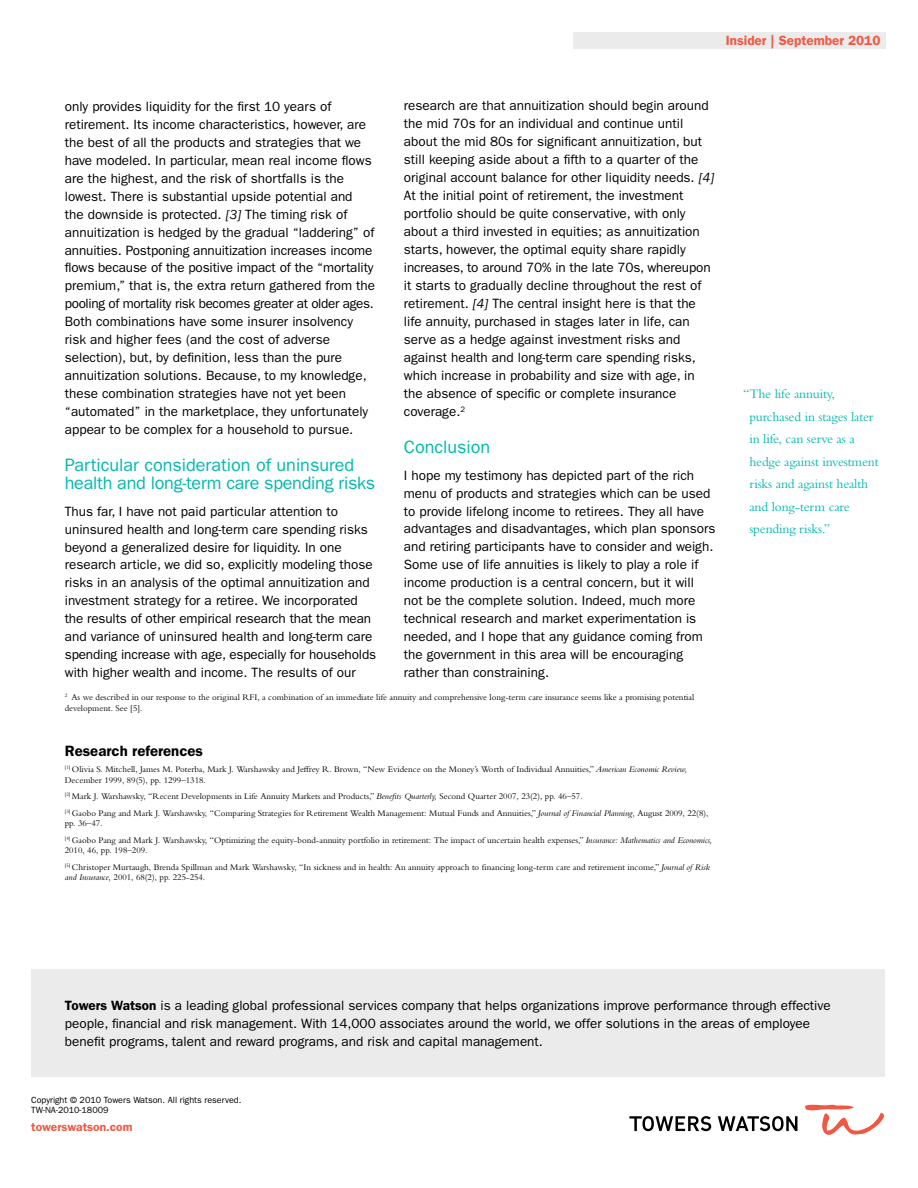
<style>
.page{position:relative;width:918px;height:1188px;background:#fff}
.page>*{position:absolute;margin:0;border:0;box-sizing:border-box;transform-origin:0 0}
.t1{font:18px/18px "ITC Franklin Gothic Std";color:#00b8ad}
.t2{font:600 15px "ITC Franklin Gothic Std";color:#000}
.t3{font:13.5px/18px "ITC Franklin Gothic Std";color:#000}
.t4{font:13.5px/22.5px "Bembo MT Pro";letter-spacing:-.01em;color:#00b8ad}
.t5{font:600 13.5px "ITC Franklin Gothic Std";color:#f15843}
.t6{font:600 12px "ITC Franklin Gothic Std";color:#f15843}
.t7{font:9px/16.5px "Bembo MT Pro";color:#000}
.t8{font:9px/10.5px "ITC Franklin Gothic Std";color:#000}
.s1{font-style:italic}
.s2{font-weight:600}
</style>
<div class="page">
<div style="left:573px;top:32px;width:313px;height:17px;background:#ebebec"></div>
<svg style="left:805px;top:1105px;width:79px;height:30px"></svg>
<svg style="left:629px;top:1116px;width:168px;height:15px"></svg>
<div style="left:31px;top:969px;width:853px;height:108px;background:#ebebec"></div>
<p class="t5" style="left:726px;top:33px;width:156px">Insider | September 2010</p>
<p class="t3" style="left:65px;top:97px;width:312px">only provides liquidity for the first 10 years of retirement. Its income characteristics, however, are the best of all the products and strategies that we have modeled. In particular, mean real income flows are the highest, and the risk of shortfalls is the lowest. There is substantial upside potential and<br>the downside is protected. <span class="s1">[3]</span> The timing risk of annuitization is hedged by the gradual “laddering” of annuities. Postponing annuitization increases income flows because of the positive impact of the “mortality premium,” that is, the extra return gathered from the pooling of mortality risk becomes greater at older ages.<br>Both combinations have some insurer insolvency risk and higher fees (and the cost of adverse selection), but, by definition, less than the pure annuitization solutions. Because, to my knowledge, these combination strategies have not yet been “automated” in the marketplace, they unfortunately appear to be complex for a household to pursue.</p>
<h1 class="t1" style="left:65px;top:456px;width:312px">Particular consideration of uninsured health and long-term care spending risks</h1>
<p class="t3" style="left:65px;top:502px;width:313px">Thus far, I have not paid particular attention to uninsured health and long-term care spending risks beyond a generalized desire for liquidity. In one research article, we did so, explicitly modeling those risks in an analysis of the optimal annuitization and investment strategy for a retiree. We incorporated the results of other empirical research that the mean and variance of uninsured health and long-term care spending increase with age, especially for households with higher wealth and income. The results of our</p>
<p class="t3" style="left:404px;top:97px;width:312px">research are that annuitization should begin around the mid 70s for an individual and continue until about the mid 80s for significant annuitization, but still keeping aside about a fifth to a quarter of the original account balance for other liquidity needs. <span class="s1">[4] </span>At the initial point of retirement, the investment portfolio should be quite conservative, with only about a third invested in equities; as annuitization starts, however, the optimal equity share rapidly increases, to around 70% in the late 70s, whereupon it starts to gradually decline throughout the rest of retirement. <span class="s1">[4]</span> The central insight here is that the life annuity, purchased in stages later in life, can serve as a hedge against investment risks and against health and long-term care spending risks, which increase in probability and size with age, in the absence of specific or complete insurance coverage.<sup>2</sup></p>
<h1 class="t1" style="left:404px;top:438px;width:88px">Conclusion</h1>
<p class="t3" style="left:404px;top:466px;width:313px">I hope my testimony has depicted part of the rich menu of products and strategies which can be used to provide lifelong income to retirees. They all have advantages and disadvantages, which plan sponsors and retiring participants have to consider and weigh.<br>Some use of life annuities is likely to play a role if income production is a central concern, but it will not be the complete solution. Indeed, much more technical research and market experimentation is needed, and I hope that any guidance coming from the government in this area will be encouraging rather than constraining.</p>
<p class="t7" style="left:65px;top:692px;width:631px;line-height:10.5px"><sup>2</sup> As we described in our response to the original RFI, a combination of an immediate life annuity and comprehensive long-term care insurance seems like a promising potential development. See [5].</p>
<p class="t2" style="left:65px;top:742px;width:140px">Research references</p>
<p class="t7" style="left:65px;top:764px;width:624px;line-height:10.5px"><sup>[1]</sup> Olivia S. Mitchell, James M. Poterba, Mark J. Warshawsky and Jeffrey R. Brown, “New Evidence on the Money’s Worth of Individual Annuities,” <span class="s1">American Economic Review,<br></span>December 1999, 89(5), pp. 1299–1318.</p>
<p class="t7" style="left:65px;top:788px;width:645px"><sup>[2]</sup> Mark J. Warshawsky, “Recent Developments in Life Annuity Markets and Products,” <span class="s1">Benefits Quarterly,</span> Second Quarter 2007, 23(2), pp. 46–57.<br><sup>[3]</sup> Gaobo Pang and Mark J. Warshawsky, “Comparing Strategies for Retirement Wealth Management: Mutual Funds and Annuities,” <span class="s1">Journal of Financial Planning,</span> August 2009, 22(8),</p>
<p class="t7" style="left:65px;top:815px;width:649px">pp. 36–47.<br><sup>[4]</sup> Gaobo Pang and Mark J. Warshawsky, “Optimizing the equity-bond-annuity portfolio in retirement: The impact of uncertain health expenses,” <span class="s1">Insurance: Mathematics and Economics,</span></p>
<p class="t7" style="left:65px;top:842px;width:647px">2010, 46, pp. 198–209.<br><sup>[5]</sup> Christoper Murtaugh, Brenda Spillman and Mark Warshawsky, “In sickness and in health: An annuity approach to financing long-term care and retirement income,” <span class="s1">Journal of Risk</span></p>
<p class="t7" style="left:65px;top:869px;width:142px"><span class="s1">and Insurance,</span> 2001, 68(2), pp. 225-254.</p>
<p class="t4" style="left:749px;top:382px;width:131px;text-indent:-6px">“The life annuity, purchased in stages later in life, can serve as a hedge against investment risks and against health and long-term care spending risks.”</p>
<p class="t3" style="left:65px;top:996px;width:767px"><span class="s2">Towers Watson</span> is a leading global professional services company that helps organizations improve performance through effective people, financial and risk management. With 14,000 associates around the world, we offer solutions in the areas of employee benefit programs, talent and reward programs, and risk and capital management.</p>
<p class="t8" style="left:31px;top:1095px;width:212px">Copyright © 2010 Towers Watson. All rights reserved.<br>TW-NA-2010-18009</p>
<p class="t6" style="left:31px;top:1120px;width:103px">towerswatson.com</p>
</div>
